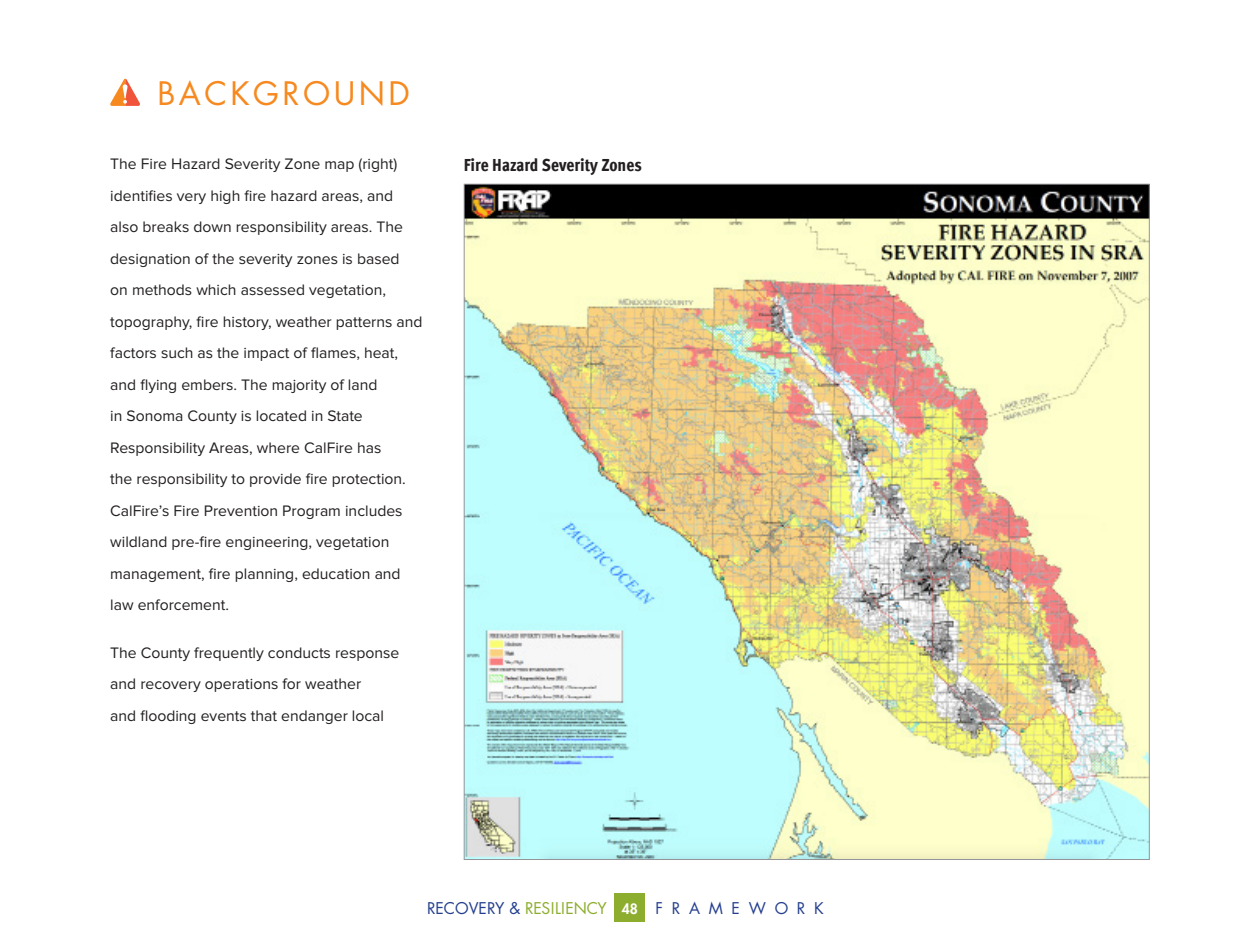
<style>
.page{position:relative;width:1260px;height:945px;background:#fff}
.page>*{position:absolute;margin:0;border:0;box-sizing:border-box;transform-origin:0 0}
.larger_futura_headin{font:31.5px "Futura Std";letter-spacing:.11em;color:#f6891f}
.t1{font:800 condensed 17.5px "Meta Offc";color:#231f20}
.Proxima_Nova_text_9{font:15.75px/31.5px "Proxima Nova";color:#231f20}
.t2{font:15.75px "Futura Std";color:#253f8e}
.s1{color:#8cad2d}
.s2{font-weight:800;font-size:14px;color:#fff}
</style>
<div class="page">
<svg style="left:110px;top:79px;width:30px;height:27px"></svg>
<img style="left:466px;top:186px;width:682px;height:672px">
<div style="left:615px;top:894px;width:30px;height:28px;background:#8cad2d"></div>
<p class="larger_futura_headin" style="left:158px;top:73px;width:254px">BACKGROUND</p>
<p class="Proxima_Nova_text_9" style="left:110px;top:149px;width:314px">The Fire Hazard Severity Zone map (right) identifies very high fire hazard areas, and also breaks down responsibility areas. The designation of the severity zones is based<br>on methods which assessed vegetation, topography, fire history, weather patterns and factors such as the impact of flames, heat, and flying embers. The majority of land<br>in Sonoma County is located in State Responsibility Areas, where CalFire has<br>the responsibility to provide fire protection.<br>CalFire’s Fire Prevention Program includes wildland pre-fire engineering, vegetation management, fire planning, education and law enforcement.</p>
<p class="Proxima_Nova_text_9" style="left:110px;top:637px;width:291px">The County frequently conducts response and recovery operations for weather<br>and flooding events that endanger local</p>
<p class="t1" style="left:464px;top:154px;width:180px">Fire Hazard Severity Zones</p>
<p class="t2" style="left:427px;top:898px;width:398px">RECOVERY &amp; <span class="s1">RESILIENCY</span> <span class="s2">48</span> F R A M E W O R K</p>
</div>
